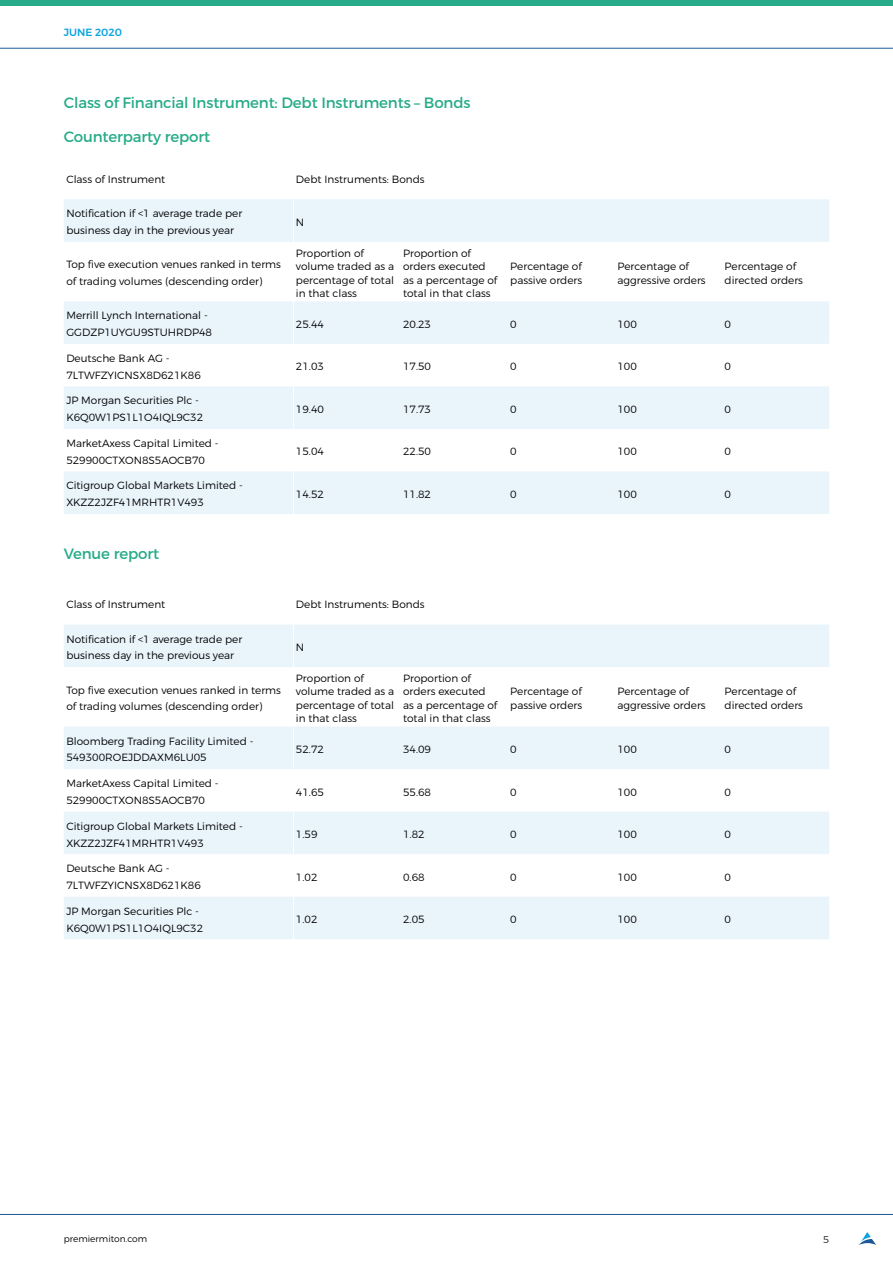
<style>
.page{position:relative;width:893px;height:1263px;background:#fff}
.page>*{position:absolute;margin:0;border:0;box-sizing:border-box;transform-origin:0 0}
.Head_2_A4{font:15px "Montserrat";letter-spacing:-.01em;color:#27ab88}
.Body_Copy_A4{font:300 10.5px/13.5px "Montserrat";color:#000001}
.t1{font:500 10.5px "Montserrat";color:#0ca4de}
.t2{font:300 9.75px "Montserrat";color:#231f20}
.t3{font:300 9px "Montserrat";color:#000001}
</style>
<div class="page">
<hr style="left:0;top:48px;width:893px;height:1px;background:#1a5897">
<div style="left:0;top:0;width:893px;height:5px;background:#27ab88"></div>
<hr style="left:0;top:1214px;width:893px;height:1px;background:#1a5897">
<svg style="left:859px;top:1232px;width:17px;height:13px"></svg>
<svg style="left:64px;top:199px;width:765px;height:315px;fill:#e9f4fb"></svg>
<hr style="left:293px;top:199px;width:1px;height:43px;background:#fff">
<hr style="left:293px;top:242px;width:1px;height:59px;background:#fff">
<hr style="left:293px;top:301px;width:1px;height:43px;background:#fff">
<hr style="left:293px;top:344px;width:1px;height:42px;background:#fff">
<hr style="left:293px;top:386px;width:1px;height:43px;background:#fff">
<hr style="left:293px;top:429px;width:1px;height:42px;background:#fff">
<hr style="left:293px;top:471px;width:1px;height:43px;background:#fff">
<svg style="left:64px;top:625px;width:765px;height:314px;fill:#e9f4fb"></svg>
<hr style="left:293px;top:624px;width:1px;height:43px;background:#fff">
<hr style="left:293px;top:667px;width:1px;height:60px;background:#fff">
<hr style="left:293px;top:727px;width:1px;height:42px;background:#fff">
<hr style="left:293px;top:769px;width:1px;height:43px;background:#fff">
<hr style="left:293px;top:812px;width:1px;height:42px;background:#fff">
<hr style="left:293px;top:854px;width:1px;height:43px;background:#fff">
<hr style="left:293px;top:897px;width:1px;height:42px;background:#fff">
<p class="t1" style="left:64px;top:26px;width:60px">JUNE 2020</p>
<p class="Head_2_A4" style="left:64px;top:94px;width:408px">Class of Financial Instrument: Debt Instruments – Bonds</p>
<p class="Head_2_A4" style="left:64px;top:128px;width:148px">Counterparty report</p>
<p class="Body_Copy_A4" style="left:66px;top:172px;width:101px">Class of Instrument</p>
<p class="Body_Copy_A4" style="left:296px;top:172px;width:130px">Debt Instruments: Bonds</p>
<p class="Body_Copy_A4" style="left:66px;top:205px;width:177px;line-height:16.8px">Notification if &lt;1 average trade per business day in the previous year</p>
<p class="Body_Copy_A4" style="left:296px;top:215px;width:10px">N</p>
<p class="Body_Copy_A4" style="left:66px;top:256px;width:216px;line-height:16.8px">Top five execution venues ranked in terms of trading volumes (descending order)</p>
<p class="Body_Copy_A4" style="left:296px;top:246px;width:100px">Proportion of volume traded as a percentage of total in that class</p>
<p class="Body_Copy_A4" style="left:403px;top:246px;width:96px">Proportion of orders executed as a percentage of total in that class</p>
<p class="Body_Copy_A4" style="left:510px;top:259px;width:73px">Percentage of passive orders</p>
<p class="Body_Copy_A4" style="left:617px;top:259px;width:90px">Percentage of aggressive orders</p>
<p class="Body_Copy_A4" style="left:725px;top:259px;width:80px">Percentage of directed orders</p>
<p class="Body_Copy_A4" style="left:66px;top:307px;width:147px;line-height:16.8px">Merrill Lynch International -<br>GGDZP1UYGU9STUHRDP48</p>
<p class="Body_Copy_A4" style="left:296px;top:317px;width:30px">25.44</p>
<p class="Body_Copy_A4" style="left:403px;top:317px;width:30px">20.23</p>
<p class="Body_Copy_A4" style="left:510px;top:317px;width:8px">0</p>
<p class="Body_Copy_A4" style="left:617px;top:317px;width:21px">100</p>
<p class="Body_Copy_A4" style="left:725px;top:317px;width:8px">0</p>
<p class="Body_Copy_A4" style="left:66px;top:349px;width:136px;line-height:16.8px">Deutsche Bank AG -<br>7LTWFZYICNSX8D621K86</p>
<p class="Body_Copy_A4" style="left:296px;top:360px;width:30px">21.03</p>
<p class="Body_Copy_A4" style="left:403px;top:360px;width:30px">17.50</p>
<p class="Body_Copy_A4" style="left:510px;top:360px;width:8px">0</p>
<p class="Body_Copy_A4" style="left:617px;top:360px;width:21px">100</p>
<p class="Body_Copy_A4" style="left:725px;top:360px;width:8px">0</p>
<p class="Body_Copy_A4" style="left:66px;top:392px;width:138px;line-height:16.8px">JP Morgan Securities Plc -<br>K6Q0W1PS1L1O4IQL9C32</p>
<p class="Body_Copy_A4" style="left:296px;top:402px;width:30px">19.40</p>
<p class="Body_Copy_A4" style="left:403px;top:402px;width:30px">17.73</p>
<p class="Body_Copy_A4" style="left:510px;top:402px;width:8px">0</p>
<p class="Body_Copy_A4" style="left:617px;top:402px;width:21px">100</p>
<p class="Body_Copy_A4" style="left:725px;top:402px;width:8px">0</p>
<p class="Body_Copy_A4" style="left:66px;top:435px;width:154px;line-height:16.8px">MarketAxess Capital Limited -<br>529900CTXON8S5AOCB70</p>
<p class="Body_Copy_A4" style="left:296px;top:445px;width:30px">15.04</p>
<p class="Body_Copy_A4" style="left:403px;top:445px;width:30px">22.50</p>
<p class="Body_Copy_A4" style="left:510px;top:445px;width:8px">0</p>
<p class="Body_Copy_A4" style="left:617px;top:445px;width:21px">100</p>
<p class="Body_Copy_A4" style="left:725px;top:445px;width:8px">0</p>
<p class="Body_Copy_A4" style="left:66px;top:477px;width:178px;line-height:17px">Citigroup Global Markets Limited -<br>XKZZ2JZF41MRHTR1V493</p>
<p class="Body_Copy_A4" style="left:296px;top:487px;width:30px">14.52</p>
<p class="Body_Copy_A4" style="left:403px;top:487px;width:30px">11.82</p>
<p class="Body_Copy_A4" style="left:510px;top:487px;width:8px">0</p>
<p class="Body_Copy_A4" style="left:617px;top:487px;width:21px">100</p>
<p class="Body_Copy_A4" style="left:725px;top:487px;width:8px">0</p>
<p class="Head_2_A4" style="left:64px;top:544px;width:97px">Venue report</p>
<p class="Body_Copy_A4" style="left:66px;top:598px;width:101px">Class of Instrument</p>
<p class="Body_Copy_A4" style="left:296px;top:598px;width:130px">Debt Instruments: Bonds</p>
<p class="Body_Copy_A4" style="left:66px;top:630px;width:177px;line-height:16.8px">Notification if &lt;1 average trade per business day in the previous year</p>
<p class="Body_Copy_A4" style="left:296px;top:640px;width:10px">N</p>
<p class="Body_Copy_A4" style="left:66px;top:681px;width:216px;line-height:16.8px">Top five execution venues ranked in terms of trading volumes (descending order)</p>
<p class="Body_Copy_A4" style="left:296px;top:671px;width:100px">Proportion of volume traded as a percentage of total in that class</p>
<p class="Body_Copy_A4" style="left:403px;top:671px;width:96px">Proportion of orders executed as a percentage of total in that class</p>
<p class="Body_Copy_A4" style="left:510px;top:684px;width:73px">Percentage of passive orders</p>
<p class="Body_Copy_A4" style="left:617px;top:684px;width:90px">Percentage of aggressive orders</p>
<p class="Body_Copy_A4" style="left:725px;top:684px;width:80px">Percentage of directed orders</p>
<p class="Body_Copy_A4" style="left:66px;top:732px;width:189px;line-height:16.8px">Bloomberg Trading Facility Limited -<br>549300ROEJDDAXM6LU05</p>
<p class="Body_Copy_A4" style="left:296px;top:742px;width:30px">52.72</p>
<p class="Body_Copy_A4" style="left:403px;top:742px;width:30px">34.09</p>
<p class="Body_Copy_A4" style="left:510px;top:742px;width:8px">0</p>
<p class="Body_Copy_A4" style="left:617px;top:742px;width:21px">100</p>
<p class="Body_Copy_A4" style="left:725px;top:742px;width:8px">0</p>
<p class="Body_Copy_A4" style="left:66px;top:775px;width:154px;line-height:16.8px">MarketAxess Capital Limited -<br>529900CTXON8S5AOCB70</p>
<p class="Body_Copy_A4" style="left:296px;top:785px;width:30px">41.65</p>
<p class="Body_Copy_A4" style="left:403px;top:785px;width:30px">55.68</p>
<p class="Body_Copy_A4" style="left:510px;top:785px;width:8px">0</p>
<p class="Body_Copy_A4" style="left:617px;top:785px;width:21px">100</p>
<p class="Body_Copy_A4" style="left:725px;top:785px;width:8px">0</p>
<p class="Body_Copy_A4" style="left:66px;top:817px;width:178px;line-height:16.8px">Citigroup Global Markets Limited -<br>XKZZ2JZF41MRHTR1V493</p>
<p class="Body_Copy_A4" style="left:296px;top:827px;width:23px">1.59</p>
<p class="Body_Copy_A4" style="left:403px;top:827px;width:23px">1.82</p>
<p class="Body_Copy_A4" style="left:510px;top:827px;width:8px">0</p>
<p class="Body_Copy_A4" style="left:617px;top:827px;width:21px">100</p>
<p class="Body_Copy_A4" style="left:725px;top:827px;width:8px">0</p>
<p class="Body_Copy_A4" style="left:66px;top:860px;width:136px;line-height:16.8px">Deutsche Bank AG -<br>7LTWFZYICNSX8D621K86</p>
<p class="Body_Copy_A4" style="left:296px;top:870px;width:23px">1.02</p>
<p class="Body_Copy_A4" style="left:403px;top:870px;width:23px">0.68</p>
<p class="Body_Copy_A4" style="left:510px;top:870px;width:8px">0</p>
<p class="Body_Copy_A4" style="left:617px;top:870px;width:21px">100</p>
<p class="Body_Copy_A4" style="left:725px;top:870px;width:8px">0</p>
<p class="Body_Copy_A4" style="left:66px;top:902px;width:138px;line-height:16.8px">JP Morgan Securities Plc -<br>K6Q0W1PS1L1O4IQL9C32</p>
<p class="Body_Copy_A4" style="left:296px;top:912px;width:23px">1.02</p>
<p class="Body_Copy_A4" style="left:403px;top:912px;width:23px">2.05</p>
<p class="Body_Copy_A4" style="left:510px;top:912px;width:8px">0</p>
<p class="Body_Copy_A4" style="left:617px;top:912px;width:21px">100</p>
<p class="Body_Copy_A4" style="left:725px;top:912px;width:8px">0</p>
<p class="t3" style="left:64px;top:1233px;width:85px">premiermiton.com</p>
<p class="t2" style="left:823px;top:1233px;width:8px">5</p>
</div>
